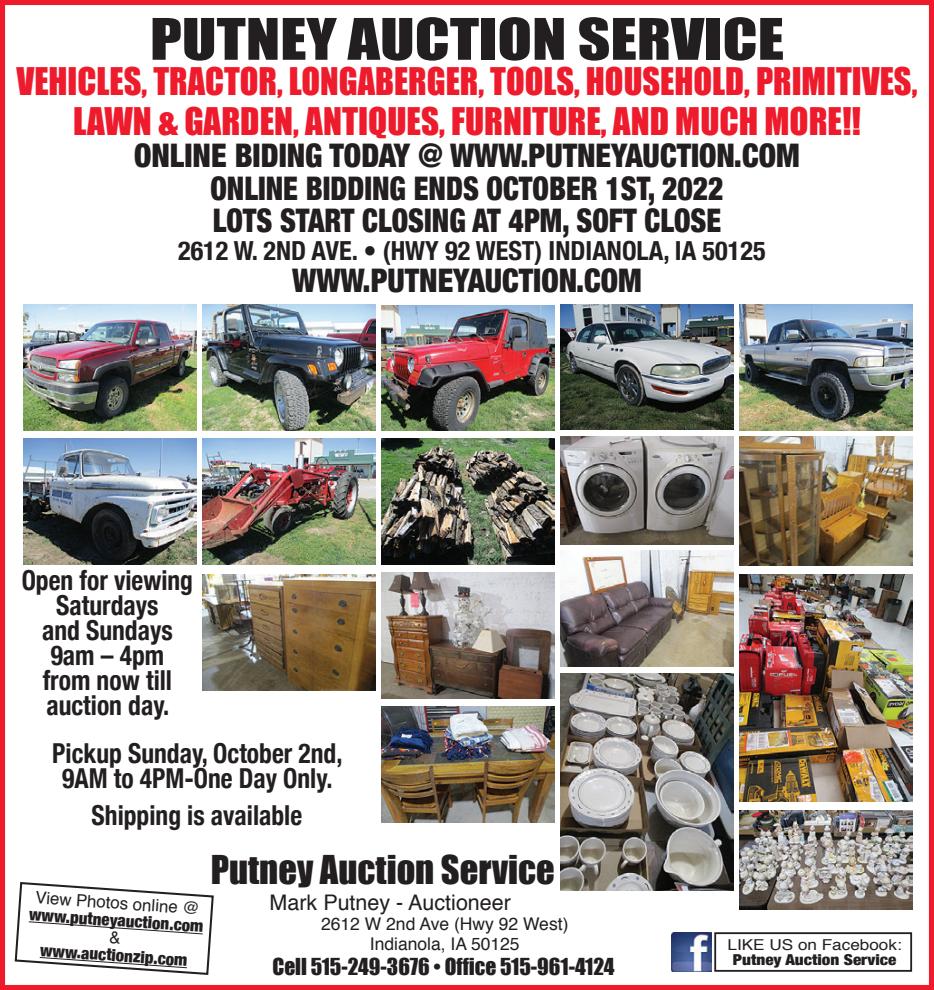
<style>
.page{position:relative;width:934px;height:990px;background:#fff}
.page>*{position:absolute;margin:0;border:0;box-sizing:border-box;transform-origin:0 0}
.t1{font:52.75px "Impact";color:#231f20;scale:1.2 1}
.t2{font:36.5px "Impact";color:#231f20}
.t3{font:35px/40px "Impact";color:#ee1b2c;text-align:center}
.t4{font:900 condensed 32.5px/32.5px "Helvetica Neue";color:#231f20;text-align:center;scale:.96 1}
.t5{font:700 condensed 27.5px/25px "Helvetica Neue";color:#231f20;text-align:center;scale:.93 1}
.t6{font:700 condensed 26.25px "Helvetica Neue";color:#231f20}
.t7{font:21.5px "Impact";color:#231f20}
.t8{font:21.5px "Helvetica";color:#231f20}
.t9{font:17.5px/20px "Helvetica";color:#231f20;text-align:center}
.t10{font:900 condensed 16.75px "Helvetica Neue";color:#231f20}
.t11{font:16.75px "Helvetica";color:#231f20}
.t12{font:900 condensed 15px "Helvetica Neue";color:#231f20;scale:1.14 1}
.t13{font:15px "Helvetica";color:#231f20;scale:1.14 1}
</style>
<div class="page">
<div style="left:0;top:0;width:934px;height:990px;border:5px solid #ee1b2c"></div>
<div style="left:714px;top:932px;width:198px;height:40px;border:2px solid #231f20"></div>
<img style="left:672px;top:932px;width:39px;height:40px">
<img style="left:24px;top:304px;width:172px;height:126px">
<img style="left:24px;top:438px;width:172px;height:126px">
<img style="left:381px;top:573px;width:173px;height:126px">
<img style="left:560px;top:551px;width:173px;height:116px">
<img style="left:739px;top:811px;width:173px;height:99px">
<img style="left:560px;top:437px;width:173px;height:108px">
<img style="left:381px;top:438px;width:173px;height:126px">
<img style="left:202px;top:304px;width:173px;height:126px">
<img style="left:202px;top:438px;width:173px;height:126px">
<img style="left:202px;top:574px;width:173px;height:116px">
<img style="left:381px;top:707px;width:173px;height:116px">
<img style="left:560px;top:673px;width:173px;height:218px">
<img style="left:739px;top:574px;width:173px;height:228px">
<img style="left:739px;top:437px;width:173px;height:129px">
<img style="left:381px;top:306px;width:173px;height:124px">
<img style="left:739px;top:304px;width:173px;height:126px">
<img style="left:560px;top:304px;width:173px;height:126px">
<svg style="left:14px;top:882px;width:200px;height:93px"></svg>
<h1 class="t1" style="left:150px;top:-2px;width:530px">PUTNEY AUCTION SERVICE</h1>
<p class="t3" style="left:16px;top:60px;width:902px">VEHICLES, TRACTOR, LONGABERGER, TOOLS, HOUSEHOLD, PRIMITIVES,<br>LAWN &amp; GARDEN, ANTIQUES, FURNITURE, AND MUCH MORE!!</p>
<p class="t4" style="left:134px;top:138px;width:695px">ONLINE BIDING TODAY @ WWW.PUTNEYAUCTION.COM<br>ONLINE BIDDING ENDS OCTOBER 1ST, 2022<br>LOTS START CLOSING AT 4PM, SOFT CLOSE</p>
<p class="t6" style="left:178px;top:229px;width:589px">2612 W. 2ND AVE. • (HWY 92 WEST) INDIANOLA, IA 50125</p>
<p class="t4" style="left:292px;top:263px;width:366px">WWW.PUTNEYAUCTION.COM</p>
<p class="t5" style="left:22px;top:566px;width:186px">Open for viewing<br>Saturdays<br>and Sundays<br>9am – 4pm<br>from now till auction day.</p>
<p class="t5" style="left:52px;top:739px;width:313px">Pickup Sunday, October 2nd,<br>9AM to 4PM-One Day Only.</p>
<p class="t5" style="left:92px;top:801px;width:228px">Shipping is available</p>
<h2 class="t2" style="left:211px;top:841px;width:345px">Putney Auction Service</h2>
<p class="t8" style="left:270px;top:886px;width:243px">Mark Putney - Auctioneer</p>
<p class="t9" style="left:321px;top:914px;width:249px">2612 W 2nd Ave (Hwy 92 West)<br>Indianola, IA 50125</p>
<p class="t7" style="left:272px;top:950px;width:344px">Cell 515-249-3676 • Office 515-961-4124</p>
<p class="t11" style="left:36px;top:884px;width:166px;rotate:4deg">View Photos online @</p>
<p class="t10" style="left:30px;top:900px;width:176px;rotate:4deg">www.putneyauction.com</p>
<p class="t10" style="left:41px;top:936px;width:149px;rotate:4deg">www.auctionzip.com</p>
<p class="t13" style="left:727px;top:933px;width:154px">LIKE US on Facebook:</p>
<p class="t12" style="left:733px;top:948px;width:145px">Putney Auction Service</p>
</div>
